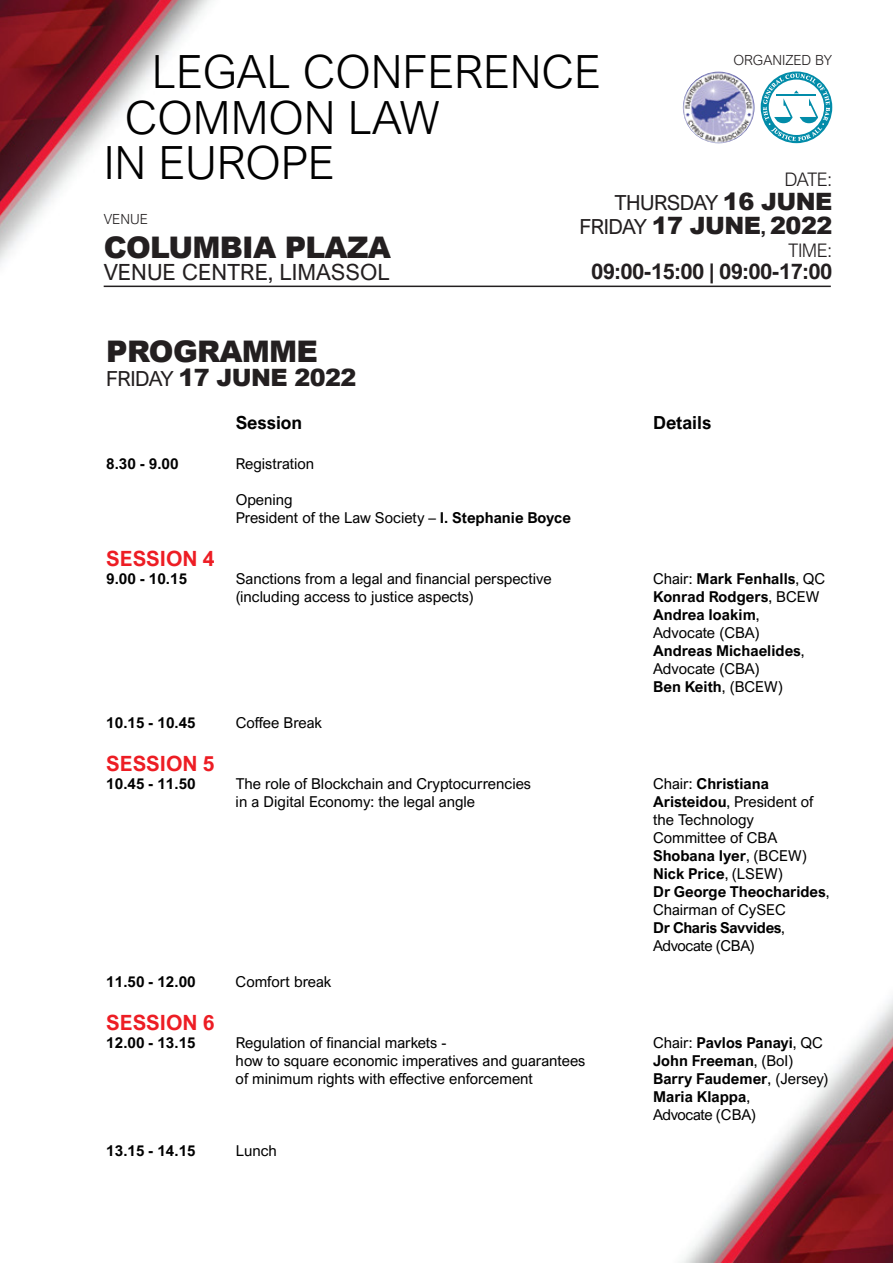
<style>
.page{position:relative;width:893px;height:1263px;background:#fff}
.page>*{position:absolute;margin:0;border:0;box-sizing:border-box;transform-origin:0 0}
.t1{font:300 45.75px "Arial Nova";color:#010101}
.t2{font:900 29.7px "Arial";letter-spacing:-.025em;color:#231f20}
.t3{font:900 23.85px "Arial";letter-spacing:-.025em;color:#231f20}
.t4{font:22.35px "Arial Nova";color:#231f20}
.t5{font:700 21.6px "Arial Nova";letter-spacing:-.025em;color:#231f20}
.t6{font:700 21px "Arial Nova";color:#ed1d24}
.t7{font:20.85px "Arial Nova";letter-spacing:-.025em;color:#231f20}
.t8{font:300 18.75px "Arial Nova";letter-spacing:-.025em;color:#231f20}
.t9{font:700 18px "Arial Nova";color:#010101}
.t10{font:15px/18px "Arial Nova";color:#010101}
.t11{font:700 15px/18px "Arial Nova";color:#010101}
.t12{font:300 13.95px "Arial Nova";color:#231f20}
.s1{font-family:"Arial";font-weight:900;font-size:23.85px}
.s2{font-family:"Arial Nova";font-weight:400;font-size:20.85px}
.s3{font-family:"Arial Nova";font-weight:700;font-size:20.85px}
.s4{font-weight:700}
.s5{font-weight:400}
</style>
<div class="page">
<img style="left:0;top:0;width:833px;height:288px">
<img style="left:681px;top:998px;width:212px;height:265px">
<hr style="left:104px;top:286px;width:727px;height:1px;background:#231f20">
<img style="left:683px;top:72px;width:71px;height:71px;border-radius:36px">
<svg style="left:761px;top:72px;width:71px;height:71px"></svg>
<p class="t12" style="left:733px;top:52px;width:100px">ORGANIZED BY</p>
<h1 class="t1" style="left:152px;top:46px;width:451px">LEGAL CONFERENCE</h1>
<h1 class="t1" style="left:125px;top:92px;width:316px">COMMON LAW</h1>
<h1 class="t1" style="left:104px;top:137px;width:232px">IN EUROPE</h1>
<p class="t12" style="left:104px;top:211px;width:46px">VENUE</p>
<h2 class="t2" style="left:104px;top:226px;width:289px">COLUMBIA PLAZA</h2>
<h3 class="t4" style="left:104px;top:259px;width:288px">VENUE CENTRE, LIMASSOL</h3>
<p class="t8" style="left:785px;top:169px;width:49px">DATE:</p>
<h3 class="t7" style="left:614px;top:191px;width:219px">THURSDAY <span class="s1">16 JUNE</span></h3>
<h3 class="t3" style="left:580px;top:208px;width:254px"><span class="s2">FRIDAY</span> 17 JUNE<span class="s3">,</span> 2022</h3>
<p class="t8" style="left:788px;top:240px;width:46px">TIME:</p>
<h3 class="t5" style="left:591px;top:259px;width:243px">09:00-15:00 | 09:00-17:00</h3>
<h2 class="t2" style="left:106px;top:329px;width:213px">PROGRAMME</h2>
<h3 class="t3" style="left:106px;top:360px;width:252px"><span class="s2">FRIDAY</span> 17 JUNE 2022</h3>
<p class="t9" style="left:236px;top:412px;width:68px">Session</p>
<p class="t9" style="left:653px;top:412px;width:60px">Details</p>
<p class="t11" style="left:106px;top:454px;width:74px">8.30 - 9.00</p>
<p class="t10" style="left:236px;top:454px;width:80px">Registration</p>
<p class="t10" style="left:236px;top:490px;width:337px">Opening<br>President of the Law Society – <span class="s4">I. Stephanie Boyce</span></p>
<h3 class="t6" style="left:106px;top:546px;width:110px">SESSION 4</h3>
<p class="t11" style="left:106px;top:569px;width:82px">9.00 - 10.15</p>
<p class="t10" style="left:236px;top:569px;width:317px">Sanctions from a legal and financial perspective</p>
<p class="t11" style="left:653px;top:569px;width:174px"><span class="s5">Chair:</span> Mark Fenhalls<span class="s5">, QC</span></p>
<p class="t10" style="left:236px;top:587px;width:240px">(including access to justice aspects)</p>
<p class="t11" style="left:653px;top:587px;width:168px">Konrad Rodgers<span class="s5">, BCEW<br></span>Andrea Ioakim<span class="s5">,<br>Advocate (CBA)<br></span>Andreas Michaelides<span class="s5">,<br>Advocate (CBA)<br></span>Ben Keith<span class="s5">, (BCEW)</span></p>
<p class="t11" style="left:106px;top:713px;width:91px">10.15 - 10.45</p>
<p class="t10" style="left:236px;top:713px;width:88px">Coffee Break</p>
<h3 class="t6" style="left:106px;top:751px;width:110px">SESSION 5</h3>
<p class="t11" style="left:106px;top:774px;width:91px">10.45 - 11.50</p>
<p class="t10" style="left:236px;top:775px;width:297px">The role of Blockchain and Cryptocurrencies</p>
<p class="t11" style="left:653px;top:774px;width:117px"><span class="s5">Chair:</span> Christiana</p>
<p class="t10" style="left:236px;top:793px;width:241px">in a Digital Economy: the legal angle</p>
<p class="t10" style="left:653px;top:793px;width:178px"><span class="s4">Aristeidou</span>, President of the Technology<br>Committee of CBA<br><span class="s4">Shobana Iyer</span>, (BCEW)<br><span class="s4">Nick Price</span>, (LSEW)<br><span class="s4">Dr George Theocharides</span>,<br>Chairman of CySEC<br><span class="s4">Dr Charis Savvides</span>,<br>Advocate (CBA)</p>
<p class="t11" style="left:106px;top:972px;width:91px">11.50 - 12.00</p>
<p class="t10" style="left:236px;top:973px;width:97px">Comfort break</p>
<h3 class="t6" style="left:106px;top:1010px;width:110px">SESSION 6</h3>
<p class="t11" style="left:106px;top:1034px;width:91px">12.00 - 13.15</p>
<p class="t10" style="left:236px;top:1034px;width:212px">Regulation of financial markets -</p>
<p class="t11" style="left:653px;top:1034px;width:171px"><span class="s5">Chair:</span> Pavlos Panayi<span class="s5">, QC</span></p>
<p class="t10" style="left:236px;top:1052px;width:351px">how to square economic imperatives and guarantees</p>
<p class="t11" style="left:653px;top:1052px;width:142px">John Freeman<span class="s5">, (BoI)</span></p>
<p class="t10" style="left:236px;top:1070px;width:299px">of minimum rights with effective enforcement</p>
<p class="t11" style="left:653px;top:1070px;width:177px">Barry Faudemer<span class="s5">, (Jersey)<br></span>Maria Klappa<span class="s5">,<br>Advocate (CBA)</span></p>
<p class="t11" style="left:106px;top:1142px;width:91px">13.15 - 14.15</p>
<p class="t10" style="left:236px;top:1142px;width:43px">Lunch</p>
</div>
